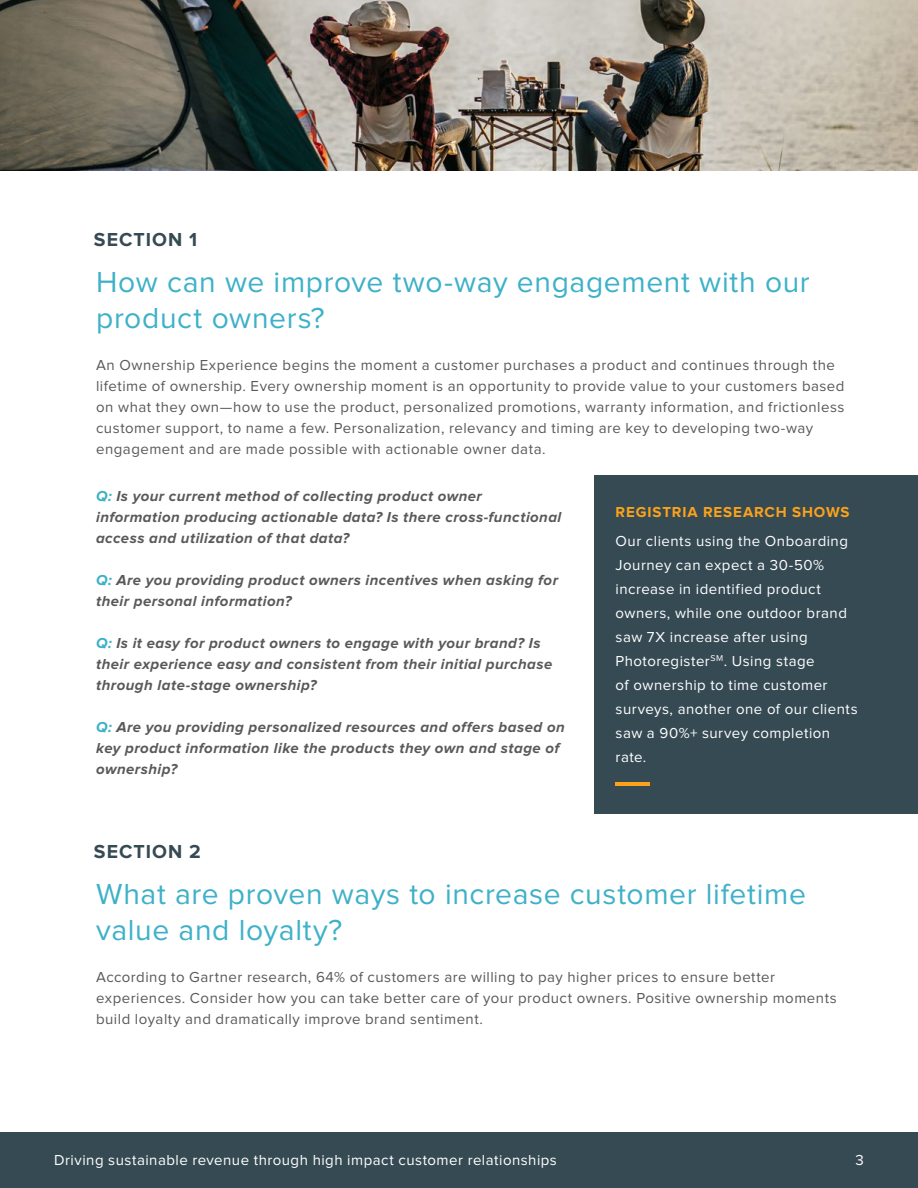
<style>
.page{position:relative;width:918px;height:1188px;background:#fff}
.page>*{position:absolute;margin:0;border:0;box-sizing:border-box;transform-origin:0 0}
.t1{font:30px/36px "Proxima Nova";letter-spacing:.02em;color:#3eb1c8}
.t2{font:700 19.5px "Proxima Nova";letter-spacing:.055em;color:#364a54}
.t3{font:15px/21px "Proxima Nova";letter-spacing:.03em;color:#58595b}
.t4{font:italic 700 15px/21px "Proxima Nova";letter-spacing:.03em;color:#58595b}
.t5{font:15px/24px "Proxima Nova";letter-spacing:.03em;color:#fff}
.t6{font:700 15px "Proxima Nova";letter-spacing:.06em;color:#faa21b}
.s1{color:#3eb1c8}
</style>
<div class="page">
<div style="left:0;top:1133px;width:918px;height:55px;background:#364a54"></div>
<img style="left:0;top:0;width:918px;height:171px">
<div style="left:594px;top:476px;width:324px;height:338px;background:#364a54"></div>
<hr style="left:616px;top:783px;width:34px;height:3px;background:#faa21b">
<h2 class="t2" style="left:94px;top:231px;width:105px">SECTION 1</h2>
<h1 class="t1" style="left:96px;top:266px;width:715px">How can we improve two-way engagement with our product owners?</h1>
<p class="t3" style="left:96px;top:356px;width:750px">An Ownership Experience begins the moment a customer purchases a product and continues through the lifetime of ownership. Every ownership moment is an opportunity to provide value to your customers based on what they own—how to use the product, personalized promotions, warranty information, and frictionless customer support, to name a few. Personalization, relevancy and timing are key to developing two-way engagement and are made possible with actionable owner data.</p>
<p class="t4" style="left:96px;top:487px;width:467px"><span class="s1">Q:</span> Is your current method of collecting product owner information producing actionable data? Is there cross-functional access and utilization of that data?</p>
<p class="t4" style="left:96px;top:571px;width:463px"><span class="s1">Q:</span> Are you providing product owners incentives when asking for their personal information?</p>
<p class="t4" style="left:96px;top:634px;width:458px"><span class="s1">Q:</span> Is it easy for product owners to engage with your brand? Is their experience easy and consistent from their initial purchase through late-stage ownership?</p>
<p class="t4" style="left:96px;top:718px;width:470px"><span class="s1">Q:</span> Are you providing personalized resources and offers based on key product information like the products they own and stage of ownership?</p>
<h2 class="t2" style="left:94px;top:843px;width:108px">SECTION 2</h2>
<p class="t6" style="left:616px;top:505px;width:236px">REGISTRIA RESEARCH SHOWS</p>
<p class="t5" style="left:616px;top:530px;width:244px">Our clients using the Onboarding<br>Journey can expect a 30-50% increase in identified product owners, while one outdoor brand saw 7X increase after using<br>Photoregister<sup>SM</sup>. Using stage<br>of ownership to time customer surveys, another one of our clients saw a 90%+ survey completion rate.</p>
<h1 class="t1" style="left:96px;top:877px;width:711px">What are proven ways to increase customer lifetime value and loyalty?</h1>
<p class="t3" style="left:96px;top:967px;width:742px">According to Gartner research, 64% of customers are willing to pay higher prices to ensure better experiences. Consider how you can take better care of your product owners. Positive ownership moments build loyalty and dramatically improve brand sentiment.</p>
<p class="t5" style="left:54px;top:1148px;width:504px">Driving sustainable revenue through high impact customer relationships</p>
<p class="t5" style="left:856px;top:1148px;width:10px">3</p>
</div>
